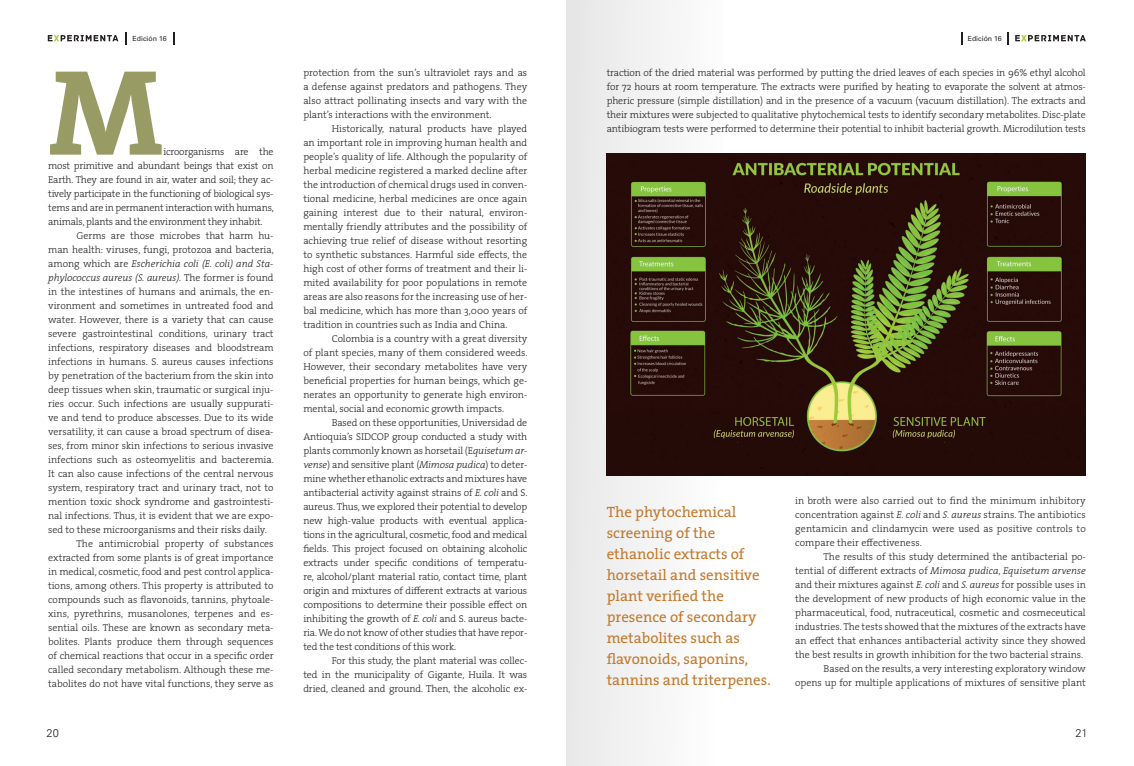
<style>
.page{position:relative;width:1134px;height:766px;background:#fff}
.page>*{position:absolute;margin:0;border:0;box-sizing:border-box;transform-origin:0 0}
.Cuerpo_de_texto_1{font:700 122.9px "The Serif";color:#989b64}
.Cuerpo_de_texto_1-2{font:15px/21px "The Serif";color:#c27a2e}
.t1{font:300 11px "Univers";color:#231f20}
.Cuerpo_de_texto_1-3{font:300 10px/14px "The Serif";color:#231f20;text-align:justify}
.t2{font:7px "Univers LT Std";color:#231f20}
.s1{font-style:italic}
</style>
<div class="page">
<svg style="left:125px;top:32px;width:1px;height:13px"></svg>
<svg style="left:173px;top:32px;width:1px;height:13px"></svg>
<svg style="left:961px;top:32px;width:1px;height:13px"></svg>
<svg style="left:1007px;top:32px;width:2px;height:13px"></svg>
<svg style="left:1015px;top:35px;width:71px;height:6px"></svg>
<svg style="left:48px;top:35px;width:70px;height:6px"></svg>
<div style="left:567px;top:0;width:156px;height:765px;background:#f1f1f1"></div>
<img style="left:607px;top:153px;width:479px;height:323px">
<p class="t2" style="left:133px;top:34px;width:36px">Edición 16</p>
<p class="t2" style="left:968px;top:34px;width:36px">Edición 16</p>
<p class="Cuerpo_de_texto_1" style="left:48px;top:10px;width:117px">M</p>
<p class="Cuerpo_de_texto_1-3" style="left:303px;top:65px;width:225px">protection from the sun’s ultraviolet rays and as a defense against predators and pathogens. They also attract pollinating insects and vary with the plant’s interactions with the environment.</p>
<p class="Cuerpo_de_texto_1-3" style="left:303px;top:121px;width:225px;text-indent:28px">Historically, natural products have played an important role in improving human health and people’s quality of life. Although the popularity of herbal medicine registered a marked decline after the introduction of chemical drugs used in conven&shy;tional medicine, herbal medicines are once again gaining interest due to their natural, environ&shy;mentally friendly attributes and the possibility of achieving true relief of disease without resorting to synthetic substances. Harmful side effects, the high cost of other forms of treatment and their li&shy;mited availability for poor populations in remote areas are also reasons for the increasing use of her&shy;bal medicine, which has more than 3,000 years of tradition in countries such as India and China.</p>
<p class="Cuerpo_de_texto_1-3" style="left:303px;top:331px;width:226px;text-indent:28px">Colombia is a country with a great diversity of plant species, many of them considered weeds.<br>However, their secondary metabolites have very beneficial properties for human beings, which ge&shy;nerates an opportunity to generate high environ&shy;mental, social and economic growth impacts.</p>
<p class="Cuerpo_de_texto_1-3" style="left:303px;top:415px;width:226px;text-indent:28px">Based on these opportunities, Universidad de Antioquia’s SIDCOP group conducted a study with plants commonly known as horsetail (E<span class="s1">quisetum ar&shy;vense</span>) and sensitive plant (<span class="s1">Mimosa pudica</span>) to deter&shy;mine whether ethanolic extracts and mixtures have antibacterial activity against strains of <span class="s1">E. coli</span> and S. aureus. Thus, we explored their potential to develop new high-value products with eventual applica&shy;tions in the agricultural, cosmetic, food and medical fields. This project focused on obtaining alcoholic extracts under specific conditions of temperatu&shy;re, alcohol/plant material ratio, contact time, plant origin and mixtures of different extracts at various compositions to determine their possible effect on inhibiting the growth of <span class="s1">E. coli</span> and S. aureus bacte&shy;ria. We do not know of other studies that have repor&shy;ted the test conditions of this work.</p>
<p class="Cuerpo_de_texto_1-3" style="left:303px;top:653px;width:225px;text-indent:28px">For this study, the plant material was collec&shy;ted in the municipality of Gigante, Huila. It was dried, cleaned and ground. Then, the alcoholic ex-</p>
<p class="Cuerpo_de_texto_1-3" style="left:607px;top:65px;width:481px">traction of the dried material was performed by putting the dried leaves of each species in 96% ethyl alcohol for 72 hours at room temperature. The extracts were purified by heating to evaporate the solvent at atmos&shy;pheric pressure (simple distillation) and in the presence of a vacuum (vacuum distillation). The extracts and their mixtures were subjected to qualitative phytochemical tests to identify secondary metabolites. Disc-plate antibiogram tests were performed to determine their potential to inhibit bacterial growth. Microdilution tests</p>
<p class="Cuerpo_de_texto_1-3" style="left:48px;top:144px;width:227px;text-indent:115px">icroorganisms are the most primitive and abundant beings that exist on Earth. They are found in air, water and soil; they ac&shy;tively participate in the functioning of biological sys&shy;tems and are in permanent interaction with humans, animals, plants and the environment they inhabit.</p>
<p class="Cuerpo_de_texto_1-3" style="left:48px;top:228px;width:227px;text-indent:28px">Germs are those microbes that harm hu&shy;man health: viruses, fungi, protozoa and bacteria, among which are <span class="s1">Escherichia coli (E. coli) and Sta&shy;phylococcus aureus (S. aureus).</span> The former is found in the intestines of humans and animals, the en&shy;vironment and sometimes in untreated food and water. However, there is a variety that can cause severe gastrointestinal conditions, urinary tract infections, respiratory diseases and bloodstream infections in humans. S. aureus causes infections by penetration of the bacterium from the skin into deep tissues when skin, traumatic or surgical inju&shy;ries occur. Such infections are usually suppurati&shy;ve and tend to produce abscesses. Due to its wide versatility, it can cause a broad spectrum of disea&shy;ses, from minor skin infections to serious invasive infections such as osteomyelitis and bacteremia.<br>It can also cause infections of the central nervous system, respiratory tract and urinary tract, not to mention toxic shock syndrome and gastrointesti&shy;nal infections. Thus, it is evident that we are expo&shy;sed to these microorganisms and their risks daily.</p>
<p class="Cuerpo_de_texto_1-3" style="left:48px;top:536px;width:227px;text-indent:28px">The antimicrobial property of substances extracted from some plants is of great importance in medical, cosmetic, food and pest control applica&shy;tions, among others. This property is attributed to compounds such as flavonoids, tannins, phytoale&shy;xins, pyrethrins, musanolones, terpenes and es&shy;sential oils. These are known as secondary meta&shy;bolites. Plants produce them through sequences of chemical reactions that occur in a specific order called secondary metabolism. Although these me&shy;tabolites do not have vital functions, they serve as</p>
<p class="Cuerpo_de_texto_1-2" style="left:607px;top:500px;width:166px">The phytochemical screening of the ethanolic extracts of horsetail and sensitive plant verified the presence of secondary metabolites such as flavonoids, saponins, tannins and triterpenes.</p>
<p class="Cuerpo_de_texto_1-3" style="left:795px;top:493px;width:292px">in broth were also carried out to find the minimum inhibitory concentration against <span class="s1">E. coli</span> and <span class="s1">S. aureus</span> strains. The antibiotics gentamicin and clindamycin were used as positive controls to compare their effectiveness.</p>
<p class="Cuerpo_de_texto_1-3" style="left:795px;top:549px;width:292px;text-indent:28px">The results of this study determined the antibacterial po&shy;tential of different extracts of <span class="s1">Mimosa pudica</span>, <span class="s1">Equisetum arvense </span>and their mixtures against <span class="s1">E. coli</span> and <span class="s1">S. aureus</span> for possible uses in the development of new products of high economic value in the pharmaceutical, food, nutraceutical, cosmetic and cosmeceutical industries. The tests showed that the mixtures of the extracts have an effect that enhances antibacterial activity since they showed the best results in growth inhibition for the two bacterial strains.</p>
<p class="Cuerpo_de_texto_1-3" style="left:795px;top:661px;width:292px;text-align:right">Based on the results, a very interesting exploratory window opens up for multiple applications of mixtures of sensitive plant</p>
<p class="t1" style="left:47px;top:725px;width:14px">20</p>
<p class="t1" style="left:1075px;top:726px;width:14px">21</p>
</div>
